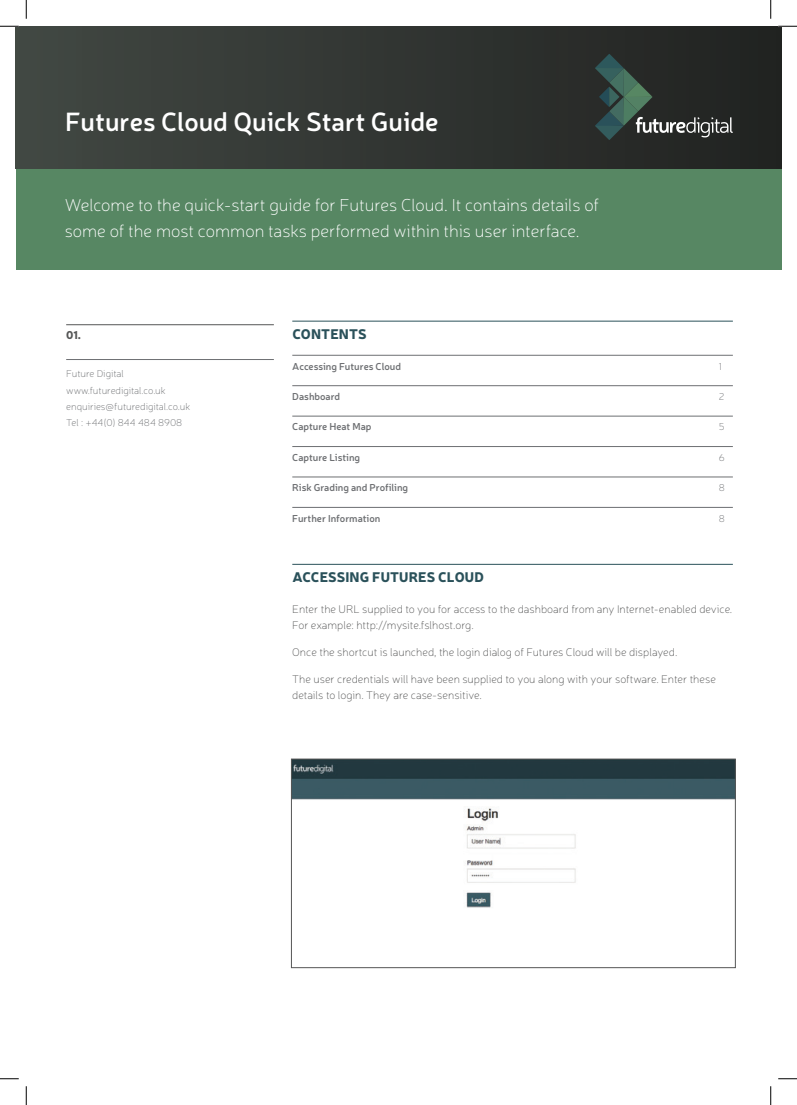
<style>
.page{position:relative;width:797px;height:1105px;background:#fff}
.page>*{position:absolute;margin:0;border:0;box-sizing:border-box;transform-origin:0 0}
.t1{font:600 26.25px "Neris";color:#fff}
.t2{font:100 17.5px/26.2px "Neris";color:#fff}
.t3{font:900 13.75px "Neris";letter-spacing:.01em;color:#2a515a}
.t4{font:100 11.25px/16.2px "Neris";color:#555656}
.t5{font:900 11.25px "Neris";color:#555656}
.t6{font:600 10px "Neris";color:#6d6f72}
.t7{font:100 10px/16.2px "Neris";color:#6d6f72}
</style>
<div class="page">
<div style="left:16px;top:153px;width:765px;height:117px;background:#578763"></div>
<div style="left:16px;top:26px;width:765px;height:143px;background:linear-gradient(to right,#414843,#212221)"></div>
<svg style="left:595px;top:54px;width:138px;height:86px;background:#333d39"></svg>
<hr style="left:292px;top:321px;width:441px;height:1px;background:#2a515a">
<hr style="left:292px;top:355px;width:441px;height:1px;background:#6d6f72">
<hr style="left:292px;top:385px;width:441px;height:1px;background:#6d6f72">
<hr style="left:292px;top:416px;width:441px;height:1px;background:#6d6f72">
<hr style="left:292px;top:446px;width:441px;height:1px;background:#6d6f72">
<hr style="left:292px;top:477px;width:441px;height:1px;background:#6d6f72">
<hr style="left:292px;top:507px;width:441px;height:1px;background:#6d6f72">
<hr style="left:292px;top:564px;width:441px;height:1px;background:#2a515a">
<hr style="left:66px;top:324px;width:208px;height:1px;background:#555656">
<hr style="left:66px;top:359px;width:208px;height:1px;background:#6d6f72">
<img style="left:293px;top:761px;width:440px;height:147px">
<div style="left:291px;top:759px;width:444px;height:209px;border:1px solid #555656"></div>
<svg style="left:0;top:25px;width:19px;height:2px"></svg>
<svg style="left:778px;top:25px;width:19px;height:2px"></svg>
<svg style="left:0;top:1078px;width:19px;height:1px"></svg>
<svg style="left:778px;top:1078px;width:19px;height:1px"></svg>
<svg style="left:25px;top:0;width:2px;height:19px"></svg>
<svg style="left:25px;top:1086px;width:2px;height:19px"></svg>
<svg style="left:770px;top:0;width:1px;height:19px"></svg>
<svg style="left:770px;top:1086px;width:1px;height:19px"></svg>
<h1 class="t1" style="left:65px;top:104px;width:375px">Futures Cloud Quick Start Guide</h1>
<h2 class="t2" style="left:65px;top:192px;width:536px">Welcome to the quick-start guide for Futures Cloud. It contains details of some of the most common tasks performed within this user interface.</h2>
<p class="t5" style="left:66px;top:327px;width:16px">01.</p>
<p class="t7" style="left:66px;top:366px;width:126px">Future Digital www.futuredigital.co.uk enquiries@futuredigital.co.uk<br>Tel : +44(0) 844 484 8908</p>
<p class="t3" style="left:292px;top:324px;width:76px">CONTENTS</p>
<p class="t6" style="left:292px;top:359px;width:110px">Accessing Futures Cloud</p>
<p class="t7" style="left:718px;top:358px;width:4px">1</p>
<p class="t6" style="left:292px;top:390px;width:49px">Dashboard</p>
<p class="t7" style="left:718px;top:388px;width:7px">2</p>
<p class="t6" style="left:292px;top:420px;width:81px">Capture Heat Map</p>
<p class="t7" style="left:718px;top:419px;width:7px">5</p>
<p class="t6" style="left:292px;top:450px;width:69px">Capture Listing</p>
<p class="t7" style="left:718px;top:449px;width:7px">6</p>
<p class="t6" style="left:292px;top:481px;width:117px">Risk Grading and Profiling</p>
<p class="t7" style="left:718px;top:479px;width:8px">8</p>
<p class="t6" style="left:292px;top:511px;width:90px">Further Information</p>
<p class="t7" style="left:718px;top:510px;width:8px">8</p>
<p class="t3" style="left:292px;top:567px;width:193px">ACCESSING FUTURES CLOUD</p>
<p class="t4" style="left:292px;top:600px;width:441px">Enter the URL supplied to you for access to the dashboard from any Internet-enabled device.<br>For example: http://mysite.fslhost.org.</p>
<p class="t4" style="left:292px;top:644px;width:386px">Once the shortcut is launched, the login dialog of Futures Cloud will be displayed.</p>
<p class="t4" style="left:292px;top:670px;width:425px">The user credentials will have been supplied to you along with your software. Enter these details to login. They are case-sensitive.</p>
</div>
